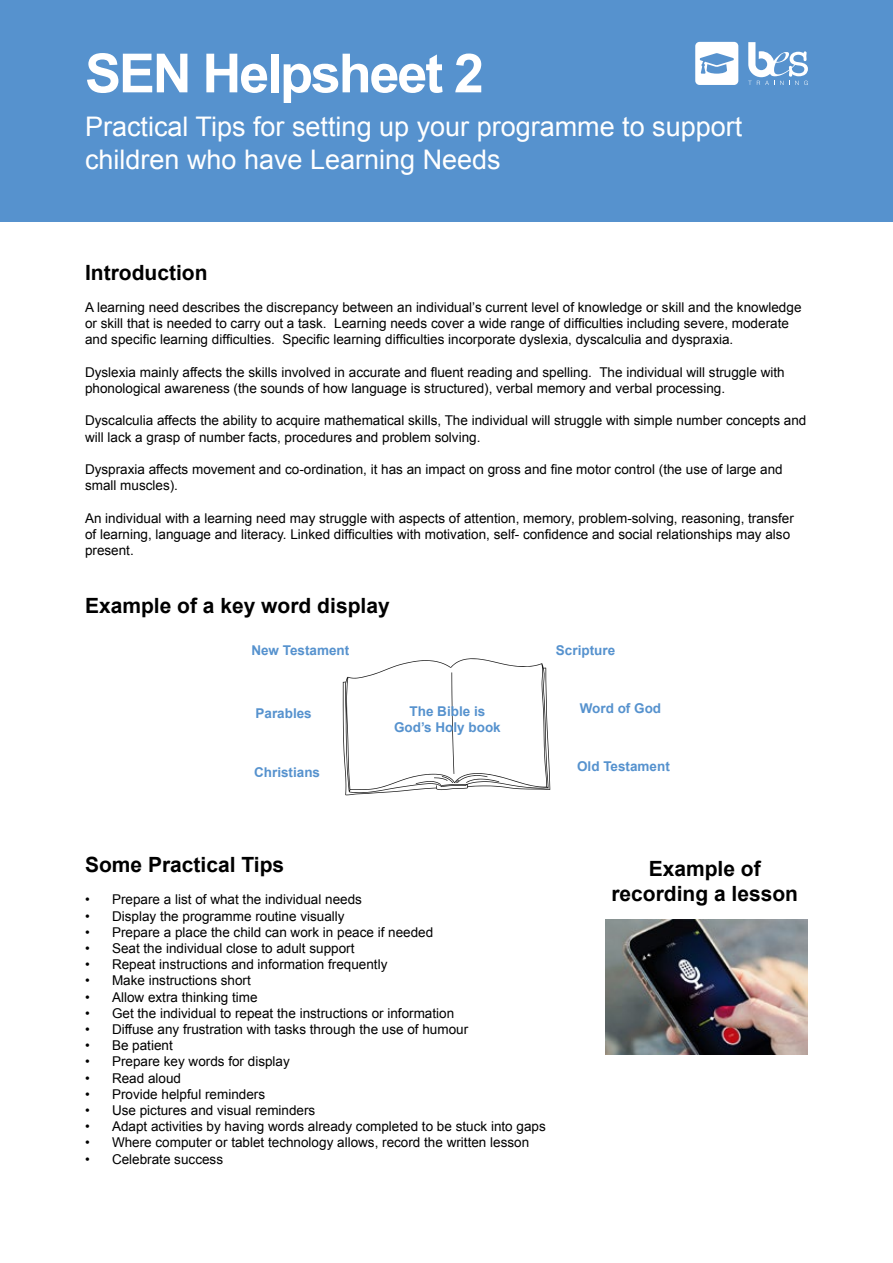
<style>
.page{position:relative;width:893px;height:1263px;background:#fff}
.page>*{position:absolute;margin:0;border:0;box-sizing:border-box;transform-origin:0 0}
.t1{font:700 54px "Arial";letter-spacing:-.04em;color:#fff}
.t2{font:27px/32.4px "Arial";color:#fff}
.t3{font:700 21px/25.2px "Arial";color:#000;text-align:center}
.t4{font:13.5px/16.2px "Arial";color:#000}
.t5{font:700 13.5px/16.2px "Arial";color:#5692ce;text-align:center}
</style>
<div class="page">
<div style="left:0;top:0;width:893px;height:222px;background:#5692ce"></div>
<svg style="left:695px;top:42px;width:43px;height:43px"></svg>
<svg style="left:748px;top:42px;width:60px;height:43px"></svg>
<svg style="left:343px;top:658px;width:207px;height:137px"></svg>
<img style="left:606px;top:919px;width:202px;height:135px">
<h1 class="t1" style="left:85px;top:38px;width:400px">SEN Helpsheet 2</h1>
<h2 class="t2" style="left:85px;top:111px;width:659px">Practical Tips for setting up your programme to support children who have Learning Needs</h2>
<h3 class="t3" style="left:85px;top:260px;width:124px">Introduction</h3>
<p class="t4" style="left:85px;top:299px;width:718px">A learning need describes the discrepancy between an individual’s current level of knowledge or skill and the knowledge or skill that is needed to carry out a task. Learning needs cover a wide range of difficulties including severe, moderate and specific learning difficulties. Specific learning difficulties incorporate dyslexia, dyscalculia and dyspraxia.</p>
<p class="t4" style="left:85px;top:364px;width:701px">Dyslexia mainly affects the skills involved in accurate and fluent reading and spelling. The individual will struggle with phonological awareness (the sounds of how language is structured), verbal memory and verbal processing.</p>
<p class="t4" style="left:85px;top:413px;width:723px">Dyscalculia affects the ability to acquire mathematical skills, The individual will struggle with simple number concepts and will lack a grasp of number facts, procedures and problem solving.</p>
<p class="t4" style="left:85px;top:461px;width:699px">Dyspraxia affects movement and co-ordination, it has an impact on gross and fine motor control (the use of large and small muscles).</p>
<p class="t4" style="left:85px;top:510px;width:710px">An individual with a learning need may struggle with aspects of attention, memory, problem-solving, reasoning, transfer of learning, language and literacy. Linked difficulties with motivation, self- confidence and social relationships may also present.</p>
<h3 class="t3" style="left:85px;top:593px;width:306px">Example of a key word display</h3>
<p class="t5" style="left:251px;top:642px;width:100px">New Testament</p>
<p class="t5" style="left:556px;top:642px;width:61px">Scripture</p>
<p class="t5" style="left:256px;top:705px;width:58px">Parables</p>
<p class="t5" style="left:394px;top:703px;width:108px">The Bible is<br>God’s Holy book</p>
<p class="t5" style="left:580px;top:701px;width:83px">Word of God</p>
<p class="t5" style="left:254px;top:764px;width:68px">Christians</p>
<p class="t5" style="left:577px;top:758px;width:94px">Old Testament</p>
<h3 class="t3" style="left:85px;top:853px;width:201px">Some Practical Tips</h3>
<p class="t4" style="left:85px;top:892px;width:278px">• Prepare a list of what the individual needs</p>
<p class="t4" style="left:85px;top:908px;width:261px">• Display the programme routine visually</p>
<p class="t4" style="left:85px;top:924px;width:350px">• Prepare a place the child can work in peace if needed</p>
<p class="t4" style="left:85px;top:940px;width:271px">• Seat the individual close to adult support</p>
<p class="t4" style="left:85px;top:956px;width:304px">• Repeat instructions and information frequently</p>
<p class="t4" style="left:85px;top:973px;width:167px">• Make instructions short</p>
<p class="t4" style="left:85px;top:989px;width:174px">• Allow extra thinking time</p>
<p class="t4" style="left:85px;top:1005px;width:371px">• Get the individual to repeat the instructions or information</p>
<p class="t4" style="left:85px;top:1021px;width:385px">• Diffuse any frustration with tasks through the use of humour</p>
<p class="t4" style="left:85px;top:1037px;width:89px">• Be patient</p>
<p class="t4" style="left:85px;top:1054px;width:206px">• Prepare key words for display</p>
<p class="t4" style="left:85px;top:1070px;width:98px">• Read aloud</p>
<p class="t4" style="left:85px;top:1086px;width:182px">• Provide helpful reminders</p>
<p class="t4" style="left:85px;top:1102px;width:232px">• Use pictures and visual reminders</p>
<p class="t4" style="left:85px;top:1118px;width:462px">• Adapt activities by having words already completed to be stuck into gaps</p>
<p class="t4" style="left:85px;top:1135px;width:446px">• Where computer or tablet technology allows, record the written lesson</p>
<p class="t4" style="left:85px;top:1151px;width:140px">• Celebrate success</p>
<h3 class="t3" style="left:611px;top:856px;width:188px">Example of recording a lesson</h3>
</div>
